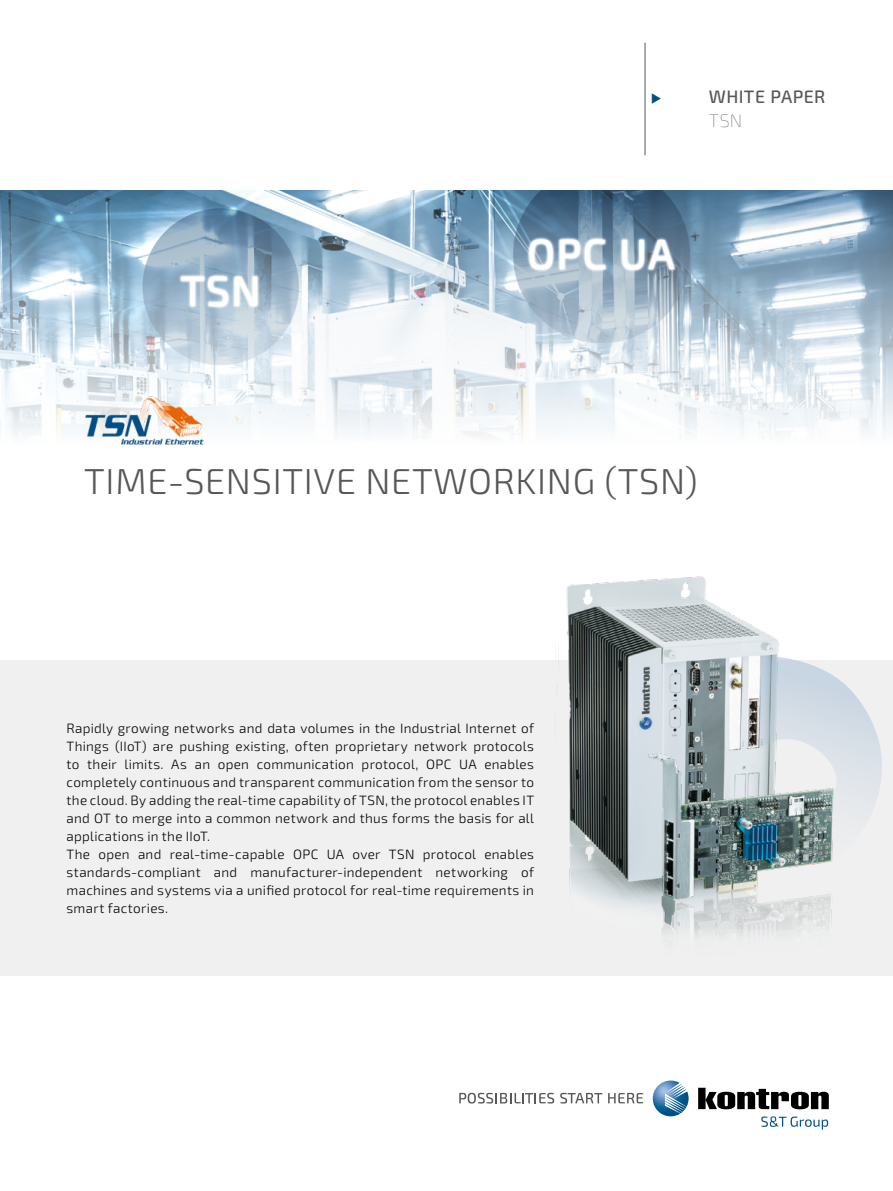
<style>
.page{position:relative;width:893px;height:1191px;background:#fff}
.page>*{position:absolute;margin:0;border:0;box-sizing:border-box;transform-origin:0 0}
.t1{font:300 36px "Sn T";letter-spacing:.02em;color:#575756}
.t2{font:500 18px "Sn T";letter-spacing:.02em;color:#575756}
.t3{font:100 18px "Sn T";color:#575756}
.t4{font:300 13.5px/18px "Sn T";letter-spacing:.02em;color:#000}
</style>
<div class="page">
<div style="left:0;top:660px;width:893px;height:315px;background:#f0f0f0"></div>
<img style="left:653px;top:1080px;width:36px;height:36px">
<svg style="left:698px;top:1087px;width:131px;height:22px"></svg>
<svg style="left:459px;top:1092px;width:95px;height:11px"></svg>
<svg style="left:560px;top:1092px;width:42px;height:11px"></svg>
<svg style="left:608px;top:1092px;width:35px;height:11px"></svg>
<svg style="left:761px;top:1116px;width:67px;height:13px"></svg>
<img style="left:0;top:190px;width:893px;height:245px">
<img style="left:527px;top:576px;width:291px;height:400px">
<svg style="left:754px;top:656px;width:128px;height:154px"></svg>
<img style="left:620px;top:741px;width:243px;height:222px">
<img style="left:81px;top:394px;width:124px;height:51px">
<hr style="left:645px;top:43px;width:1px;height:112px;background:#575756">
<h2 class="t2" style="left:709px;top:86px;width:118px">WHITE PAPER</h2>
<h2 class="t3" style="left:709px;top:110px;width:35px">TSN</h2>
<h1 class="t1" style="left:84px;top:460px;width:615px">TIME-SENSITIVE NETWORKING (TSN)</h1>
<p class="t4" style="left:67px;top:719px;width:469px">Rapidly growing networks and data volumes in the Industrial Internet of Things (IIoT) are pushing existing, often proprietary network protocols to their limits. As an open communication protocol, OPC UA enables completely continuous and transparent communication from the sensor to the cloud. By adding the real-time capability of TSN, the protocol enables IT and OT to merge into a common network and thus forms the basis for all applications in the IIoT.<br>The open and real-time-capable OPC UA over TSN protocol enables standards-compliant and manufacturer-independent networking of machines and systems via a unified protocol for real-time requirements in smart factories.</p>
</div>
